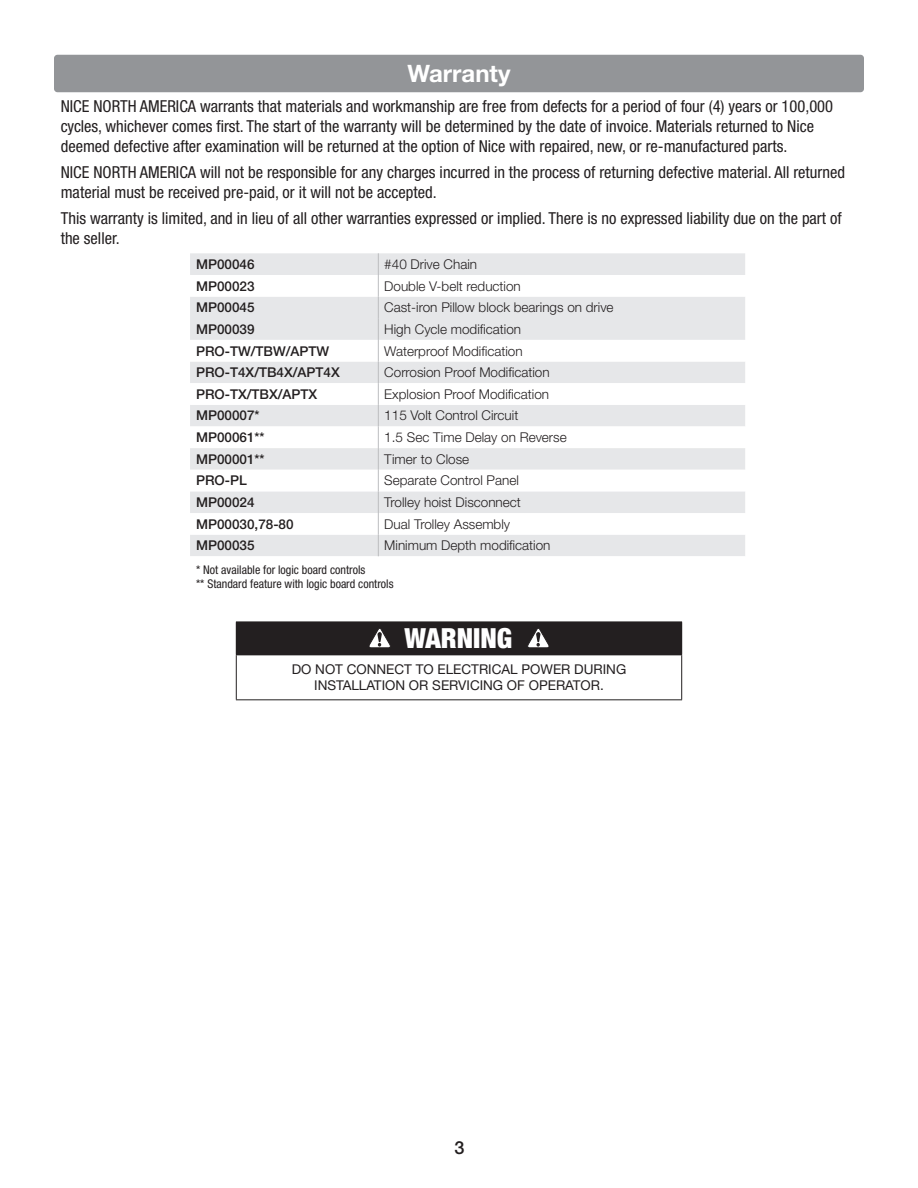
<style>
.page{position:relative;width:918px;height:1188px;background:#fff}
.page>*{position:absolute;margin:0;border:0;box-sizing:border-box;transform-origin:0 0}
.t1{font:900 condensed 27.75px "Helvetica Neue LT Std";color:#fff}
.t2{font:700 24px "Helvetica Neue LT Std";color:#fff}
.t3{font:500 18px "Helvetica Neue LT Std";color:#231f20}
.t4{font:condensed 16.5px/19.8px "Helvetica Neue LT Std";color:#231f20}
.t5{font:300 13.5px "Helvetica Neue LT Std";color:#231f20}
.t6{font:500 13.5px "Helvetica Neue LT Std";color:#231f20}
.t7{font:13.5px/16.2px "Helvetica Neue LT Std";color:#231f20;text-align:center}
.t8{font:condensed 12px/14.4px "Helvetica Neue LT Std";color:#231f20}
</style>
<div class="page">
<div style="left:54px;top:55px;width:810px;height:37px;background:#939598;border-radius:4px"></div>
<div style="left:236px;top:622px;width:446px;height:33px;background:#231f20"></div>
<hr style="left:236px;top:655px;width:1px;height:44px;background:#231f20">
<hr style="left:681px;top:655px;width:1px;height:44px;background:#231f20">
<hr style="left:236px;top:699px;width:446px;height:1px;background:#231f20">
<svg style="left:369px;top:628px;width:22px;height:20px"></svg>
<svg style="left:527px;top:628px;width:22px;height:20px"></svg>
<div style="left:190px;top:253px;width:555px;height:22px;background:#e6e7e9"></div>
<svg style="left:190px;top:275px;width:555px;height:282px;fill:#e6e7e9"></svg>
<svg style="left:378px;top:253px;width:1px;height:303px"></svg>
<h2 class="t2" style="left:407px;top:58px;width:105px">Warranty</h2>
<p class="t4" style="left:61px;top:96px;width:774px">NICE NORTH AMERICA warrants that materials and workmanship are free from defects for a period of four (4) years or 100,000 cycles, whichever comes first. The start of the warranty will be determined by the date of invoice. Materials returned to Nice deemed defective after examination will be returned at the option of Nice with repaired, new, or re-manufactured parts.</p>
<p class="t4" style="left:61px;top:162px;width:786px">NICE NORTH AMERICA will not be responsible for any charges incurred in the process of returning defective material. All returned material must be received pre-paid, or it will not be accepted.</p>
<p class="t4" style="left:61px;top:209px;width:782px">This warranty is limited, and in lieu of all other warranties expressed or implied. There is no expressed liability due on the part of the seller.</p>
<p class="t6" style="left:196px;top:256px;width:60px">MP00046</p>
<p class="t5" style="left:384px;top:256px;width:94px">#40 Drive Chain</p>
<p class="t6" style="left:196px;top:278px;width:60px">MP00023</p>
<p class="t5" style="left:384px;top:278px;width:138px">Double V-belt reduction</p>
<p class="t6" style="left:196px;top:299px;width:60px">MP00045</p>
<p class="t5" style="left:384px;top:299px;width:231px">Cast-iron Pillow block bearings on drive</p>
<p class="t6" style="left:196px;top:321px;width:60px">MP00039</p>
<p class="t5" style="left:384px;top:321px;width:138px">High Cycle modification</p>
<p class="t6" style="left:196px;top:343px;width:135px">PRO-TW/TBW/APTW</p>
<p class="t5" style="left:384px;top:342px;width:140px">Waterproof Modification</p>
<p class="t6" style="left:196px;top:364px;width:145px">PRO-T4X/TB4X/APT4X</p>
<p class="t5" style="left:384px;top:364px;width:167px">Corrosion Proof Modification</p>
<p class="t6" style="left:196px;top:386px;width:123px">PRO-TX/TBX/APTX</p>
<p class="t5" style="left:384px;top:386px;width:166px">Explosion Proof Modification</p>
<p class="t6" style="left:196px;top:408px;width:65px">MP00007*</p>
<p class="t5" style="left:384px;top:407px;width:136px">115 Volt Control Circuit</p>
<p class="t6" style="left:196px;top:429px;width:70px">MP00061**</p>
<p class="t5" style="left:384px;top:429px;width:184px">1.5 Sec Time Delay on Reverse</p>
<p class="t6" style="left:196px;top:451px;width:70px">MP00001**</p>
<p class="t5" style="left:384px;top:451px;width:86px">Timer to Close</p>
<p class="t6" style="left:196px;top:473px;width:52px">PRO-PL</p>
<p class="t5" style="left:384px;top:472px;width:136px">Separate Control Panel</p>
<p class="t6" style="left:196px;top:494px;width:60px">MP00024</p>
<p class="t5" style="left:384px;top:494px;width:138px">Trolley hoist Disconnect</p>
<p class="t6" style="left:196px;top:516px;width:99px">MP00030,78-80</p>
<p class="t5" style="left:384px;top:516px;width:127px">Dual Trolley Assembly</p>
<p class="t6" style="left:196px;top:537px;width:60px">MP00035</p>
<p class="t5" style="left:384px;top:537px;width:168px">Minimum Depth modification</p>
<p class="t8" style="left:196px;top:562px;width:199px">* Not available for logic board controls<br>** Standard feature with logic board controls</p>
<h1 class="t1" style="left:405px;top:621px;width:109px">WARNING</h1>
<p class="t7" style="left:292px;top:661px;width:336px">DO NOT CONNECT TO ELECTRICAL POWER DURING<br>INSTALLATION OR SERVICING OF OPERATOR.</p>
<p class="t3" style="left:455px;top:1137px;width:12px">3</p>
</div>
